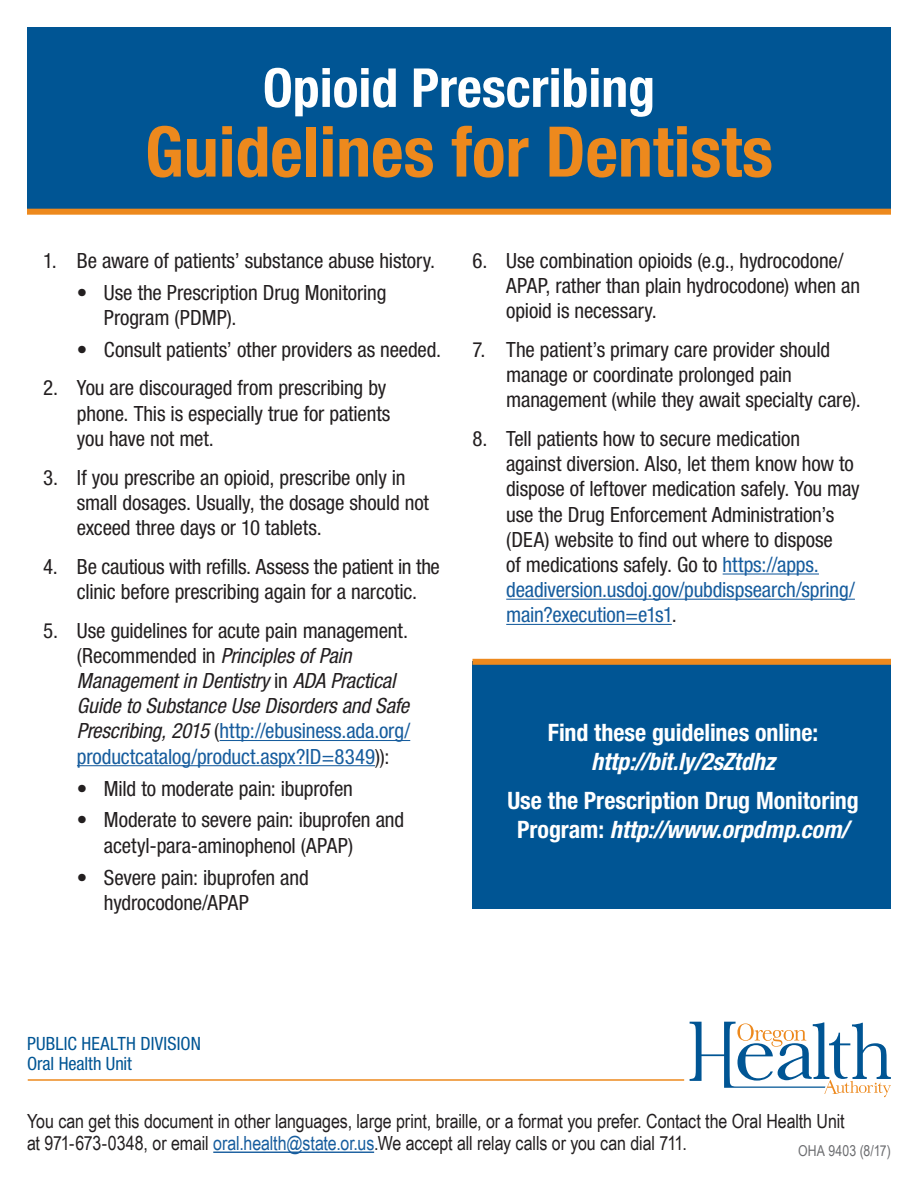
<style>
.page{position:relative;width:918px;height:1188px;background:#fff}
.page>*{position:absolute;margin:0;border:0;box-sizing:border-box;transform-origin:0 0}
.t1{font:700 condensed 69.9px "Helvetica Neue LT Std";color:#ed891d}
.t2{font:700 condensed 53.85px "Helvetica Neue LT Std";color:#fff}
.t3{font:700 condensed 24px/28.8px "Helvetica Neue LT Std";color:#fff;text-align:center}
.t4{font:italic 700 condensed 24px "Helvetica Neue LT Std";letter-spacing:-.005em;color:#fff}
.t5{font:condensed 21px/25.2px "Helvetica Neue LT Std";letter-spacing:-.01em;color:#231f20}
.t6{font:italic condensed 21px/25.2px "Helvetica Neue LT Std";letter-spacing:-.005em;color:#231f20}
.t7{font:19.5px/22.5px "Arial Narrow";letter-spacing:-.005em;color:#231f20}
.t8{font:condensed 18.3px/20px "Helvetica Neue LT Std";letter-spacing:.005em;color:#005594}
.t9{font:15px "Arial Narrow";letter-spacing:.01em;color:#6c6d70}
.s1{font-style:normal}
.s2{font-style:normal;color:#175d9e}
.s3{color:#175d9e}
.s4{font-style:italic}
</style>
<div class="page">
<hr style="left:220px;top:740px;width:190px;height:1px;background:#175d9e">
<hr style="left:77px;top:765px;width:298px;height:1px;background:#175d9e">
<div style="left:472px;top:662px;width:419px;height:247px;background:#005594"></div>
<div style="left:27px;top:27px;width:864px;height:185px;background:#005594"></div>
<svg style="left:690px;top:1022px;width:201px;height:75px"></svg>
<hr style="left:723px;top:573px;width:96px;height:2px;background:#175d9e">
<hr style="left:506px;top:599px;width:349px;height:1px;background:#175d9e">
<hr style="left:506px;top:624px;width:166px;height:1px;background:#175d9e">
<hr style="left:28px;top:1079px;width:656px;height:2px;background:#ed891d">
<hr style="left:213px;top:1152px;width:161px;height:1px;background:#175d9e">
<div style="left:27px;top:209px;width:864px;height:6px;background:#ed891d"></div>
<div style="left:472px;top:659px;width:419px;height:6px;background:#ed891d"></div>
<h2 class="t2" style="left:263px;top:55px;width:394px">Opioid Prescribing</h2>
<h1 class="t1" style="left:145px;top:109px;width:630px">Guidelines for Dentists</h1>
<p class="t5" style="left:43px;top:248px;width:394px">1. Be aware of patients’ substance abuse history.</p>
<p class="t5" style="left:104px;top:279px;width:284px;text-indent:-27px">• Use the Prescription Drug Monitoring<br>Program (PDMP).</p>
<p class="t5" style="left:77px;top:337px;width:366px">• Consult patients’ other providers as needed.</p>
<p class="t5" style="left:77px;top:375px;width:315px;text-indent:-34px">2. You are discouraged from prescribing by phone. This is especially true for patients you have not met.</p>
<p class="t5" style="left:77px;top:464px;width:354px;text-indent:-34px">3. If you prescribe an opioid, prescribe only in small dosages. Usually, the dosage should not exceed three days or 10 tablets.</p>
<p class="t5" style="left:43px;top:554px;width:398px;text-align:center">4. Be cautious with refills. Assess the patient in the clinic before prescribing again for a narcotic.</p>
<p class="t6" style="left:77px;top:618px;width:335px;text-indent:-34px"><span class="s1">5. Use guidelines for acute pain management. (Recommended in</span> Principles of Pain Management in Dentistry <span class="s1">in</span> ADA Practical Guide to Substance Use Disorders and Safe Prescribing, 2015 <span class="s1">(</span><span class="s2">http://ebusiness.ada.org/ productcatalog/product.aspx?ID=8349</span><span class="s1">)):</span></p>
<p class="t5" style="left:77px;top:775px;width:277px">• Mild to moderate pain: ibuprofen</p>
<p class="t5" style="left:104px;top:807px;width:302px;text-indent:-27px">• Moderate to severe pain: ibuprofen and acetyl-para-aminophenol (APAP)</p>
<p class="t5" style="left:104px;top:864px;width:206px;text-indent:-27px">• Severe pain: ibuprofen and hydrocodone/APAP</p>
<p class="t5" style="left:506px;top:248px;width:355px;text-indent:-34px">6. Use combination opioids (e.g., hydrocodone/<br>APAP, rather than plain hydrocodone) when an opioid is necessary.</p>
<p class="t5" style="left:506px;top:337px;width:356px;text-indent:-34px">7. The patient’s primary care provider should manage or coordinate prolonged pain management (while they await specialty care).</p>
<p class="t5" style="left:506px;top:426px;width:355px;text-indent:-34px">8. Tell patients how to secure medication against diversion. Also, let them know how to dispose of leftover medication safely. You may use the Drug Enforcement Administration’s (DEA) website to find out where to dispose<br>of medications safely. Go to <span class="s3">https://apps. deadiversion.usdoj.gov/pubdispsearch/spring/ main?execution=e1s1</span>.</p>
<p class="t3" style="left:548px;top:717px;width:272px">Find these guidelines online:</p>
<p class="t4" style="left:591px;top:746px;width:185px">http://bit.ly/2sZtdhz</p>
<p class="t3" style="left:507px;top:786px;width:353px">Use the Prescription Drug Monitoring<br>Program: <span class="s4">http://www.orpdmp.com/</span></p>
<p class="t8" style="left:27px;top:1033px;width:176px">PUBLIC HEALTH DIVISION<br>Oral Health Unit</p>
<p class="t7" style="left:27px;top:1109px;width:819px">You can get this document in other languages, large print, braille, or a format you prefer. Contact the Oral Health Unit at 971-673-0348, or email <span class="s3">oral.health@state.or.us</span>.We accept all relay calls or you can dial 711.</p>
<p class="t9" style="left:798px;top:1139px;width:94px">OHA 9403 (8/17)</p>
</div>
